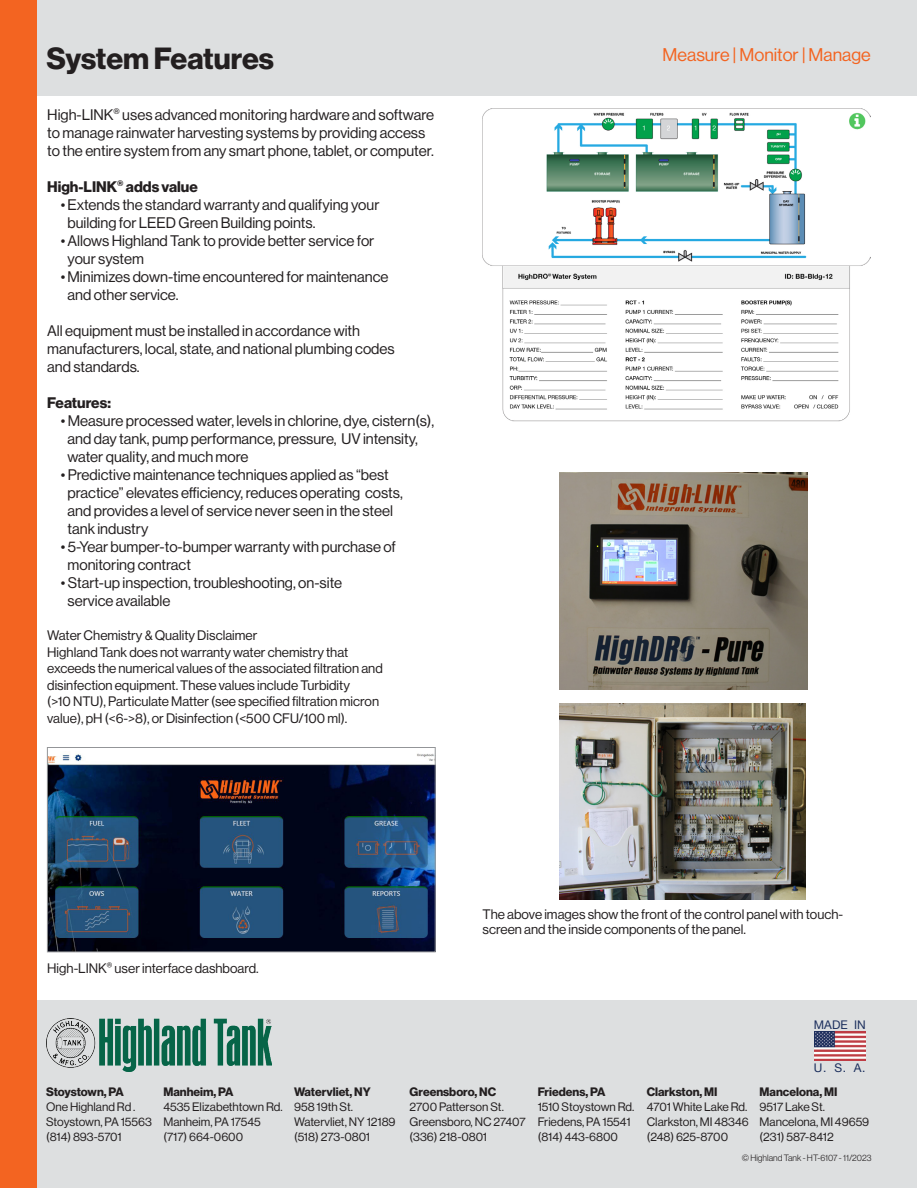
<style>
.page{position:relative;width:918px;height:1188px;background:#fff}
.page>*{position:absolute;margin:0;border:0;box-sizing:border-box;transform-origin:0 0}
.t1{font:30px "N Haas Grotesk DS Pro 75 Bd";letter-spacing:-.005em;color:#231f20}
.t2{font:18px "N Haas Grotesk DS Pro 55 Rg";color:#f36421}
.Chart_-_Bold{font:15px/18px "N Haas Grotesk DS Pro 55 Rg";color:#231f20}
.Chart_-_Bold-2{font:15px "N Haas Grotesk DS Pro 75 Bd";color:#231f20}
.t3{font:13.5px/15px "N Haas Grotesk DS Pro 55 Rg";color:#231f20}
.t4{font:12px "N Haas Grotesk DS Pro 55 Rg";color:#231f20}
.t5{font:12px "N Haas Grotesk DS Pro 75 Bd";color:#231f20}
.t6{font:11.85px "Helvetica Neue";color:#1c2f5d}
.Location_Address{font:9px "N Haas Grotesk DS Pro 45 Lt";color:#231f20}
</style>
<div class="page">
<div style="left:23px;top:1000px;width:894px;height:188px;background:#dddfe0"></div>
<img style="left:47px;top:1018px;width:224px;height:54px">
<img style="left:814px;top:1031px;width:51px;height:30px">
<div style="left:0;top:0;width:917px;height:96px;background:#dddfe0"></div>
<div style="left:0;top:0;width:37px;height:1188px;background:#f36421"></div>
<img style="left:49px;top:753px;width:384px;height:197px">
<div style="left:47px;top:747px;width:388px;height:205px;border:1px solid #939598"></div>
<img style="left:560px;top:703px;width:245px;height:197px">
<img style="left:560px;top:472px;width:248px;height:217px">
<img style="left:483px;top:108px;width:388px;height:314px">
<p class="t1" style="left:47px;top:41px;width:229px">System Features</p>
<p class="Chart_-_Bold" style="left:47px;top:105px;width:388px">High-LINK<sup>®</sup> uses advanced monitoring hardware and software to manage rainwater harvesting systems by providing access to the entire system from any smart phone, tablet, or computer.</p>
<p class="Chart_-_Bold-2" style="left:47px;top:178px;width:152px">High-LINK<sup>®</sup> adds value</p>
<p class="Chart_-_Bold" style="left:61px;top:195px;width:320px">•Extends the standard warranty and qualifying your</p>
<p class="Chart_-_Bold" style="left:68px;top:213px;width:249px">building for LEED Green Building points.</p>
<p class="Chart_-_Bold" style="left:61px;top:231px;width:315px">•Allows Highland Tank to provide better service for</p>
<p class="Chart_-_Bold" style="left:68px;top:249px;width:78px">your system</p>
<p class="Chart_-_Bold" style="left:61px;top:267px;width:329px">• Minimizes down-time encountered for maintenance</p>
<p class="Chart_-_Bold" style="left:68px;top:285px;width:113px">and other service.</p>
<p class="Chart_-_Bold" style="left:47px;top:321px;width:314px">All equipment must be installed in accordance with</p>
<p class="Chart_-_Bold" style="left:47px;top:339px;width:349px">manufacturers, local, state, and national plumbing codes</p>
<p class="Chart_-_Bold" style="left:47px;top:357px;width:94px">and standards.</p>
<p class="Chart_-_Bold-2" style="left:47px;top:394px;width:65px">Features:</p>
<p class="Chart_-_Bold" style="left:61px;top:411px;width:375px">• Measure processed water, levels in chlorine, dye, cistern(s),</p>
<p class="Chart_-_Bold" style="left:68px;top:429px;width:352px">and day tank, pump performance, pressure, UV intensity,</p>
<p class="Chart_-_Bold" style="left:68px;top:447px;width:183px">water quality, and much more</p>
<p class="Chart_-_Bold" style="left:61px;top:465px;width:330px">• Predictive maintenance techniques applied as “best</p>
<p class="Chart_-_Bold" style="left:68px;top:483px;width:337px">practice” elevates efficiency, reduces operating costs,</p>
<p class="Chart_-_Bold" style="left:68px;top:501px;width:327px">and provides a level of service never seen in the steel</p>
<p class="Chart_-_Bold" style="left:68px;top:519px;width:82px">tank industry</p>
<p class="Chart_-_Bold" style="left:61px;top:537px;width:337px">• 5-Year bumper-to-bumper warranty with purchase of</p>
<p class="Chart_-_Bold" style="left:68px;top:555px;width:125px">monitoring contract</p>
<p class="Chart_-_Bold" style="left:61px;top:573px;width:283px">• Start-up inspection, troubleshooting, on-site</p>
<p class="Chart_-_Bold" style="left:68px;top:591px;width:104px">service available</p>
<p class="t3" style="left:47px;top:628px;width:212px">Water Chemistry &amp; Quality Disclaimer</p>
<p class="t3" style="left:47px;top:644px;width:303px">Highland Tank does not warranty water chemistry that</p>
<p class="t3" style="left:47px;top:661px;width:337px">exceeds the numerical values of the associated filtration and</p>
<p class="t3" style="left:47px;top:677px;width:304px">disinfection equipment. These values include Turbidity</p>
<p class="t3" style="left:47px;top:694px;width:333px">(&gt;10 NTU), Particulate Matter (see specified filtration micron</p>
<p class="t3" style="left:47px;top:710px;width:302px">value), pH (&lt;6-&gt;8), or Disinfection (&lt;500 CFU/100 ml).</p>
<p class="t2" style="left:663px;top:45px;width:210px">Measure | Monitor | Manage</p>
<p class="t3" style="left:47px;top:960px;width:213px">High-LINK<sup>®</sup> user interface dashboard.</p>
<p class="t3" style="left:483px;top:907px;width:362px">The above images show the front of the control panel with touch&shy;screen and the inside components of the panel.</p>
<p class="t6" style="left:814px;top:1016px;width:53px">MADE IN</p>
<p class="t6" style="left:814px;top:1059px;width:53px">U. S. A.</p>
<p class="t5" style="left:46px;top:1084px;width:79px">Stoystown, PA</p>
<p class="t4" style="left:46px;top:1100px;width:91px">One Highland Rd .</p>
<p class="t4" style="left:46px;top:1115px;width:107px">Stoystown, PA 15563</p>
<p class="t4" style="left:46px;top:1130px;width:77px">(814) 893-5701</p>
<p class="t5" style="left:163px;top:1084px;width:72px">Manheim, PA</p>
<p class="t4" style="left:163px;top:1100px;width:121px">4535 Elizabethtown Rd.</p>
<p class="t4" style="left:163px;top:1115px;width:99px">Manheim, PA 17545</p>
<p class="t4" style="left:163px;top:1130px;width:81px">(717) 664-0600</p>
<p class="t5" style="left:294px;top:1084px;width:78px">Watervliet, NY</p>
<p class="t4" style="left:294px;top:1100px;width:61px">958 19th St.</p>
<p class="t4" style="left:294px;top:1115px;width:103px">Watervliet, NY 12189</p>
<p class="t4" style="left:294px;top:1130px;width:78px">(518) 273-0801</p>
<p class="t5" style="left:410px;top:1084px;width:88px">Greensboro, NC</p>
<p class="t4" style="left:410px;top:1100px;width:96px">2700 Patterson St.</p>
<p class="t4" style="left:410px;top:1115px;width:117px">Greensboro, NC 27407</p>
<p class="t4" style="left:410px;top:1130px;width:79px">(336) 218-0801</p>
<p class="t5" style="left:538px;top:1084px;width:69px">Friedens, PA</p>
<p class="t4" style="left:538px;top:1100px;width:98px">1510 Stoystown Rd.</p>
<p class="t4" style="left:538px;top:1115px;width:94px">Friedens, PA 15541</p>
<p class="t4" style="left:538px;top:1130px;width:82px">(814) 443-6800</p>
<p class="t5" style="left:647px;top:1084px;width:72px">Clarkston, MI</p>
<p class="t4" style="left:647px;top:1100px;width:102px">4701 White Lake Rd.</p>
<p class="t4" style="left:647px;top:1115px;width:104px">Clarkston, MI 48346</p>
<p class="t4" style="left:647px;top:1130px;width:83px">(248) 625-8700</p>
<p class="t5" style="left:760px;top:1084px;width:79px">Mancelona, MI</p>
<p class="t4" style="left:760px;top:1100px;width:67px">9517 Lake St.</p>
<p class="t4" style="left:760px;top:1115px;width:111px">Mancelona, MI 49659</p>
<p class="t4" style="left:760px;top:1130px;width:76px">(231) 587-8412</p>
<p class="Location_Address" style="left:742px;top:1153px;width:131px">© Highland Tank - HT-6107 - 11/2023</p>
</div>
